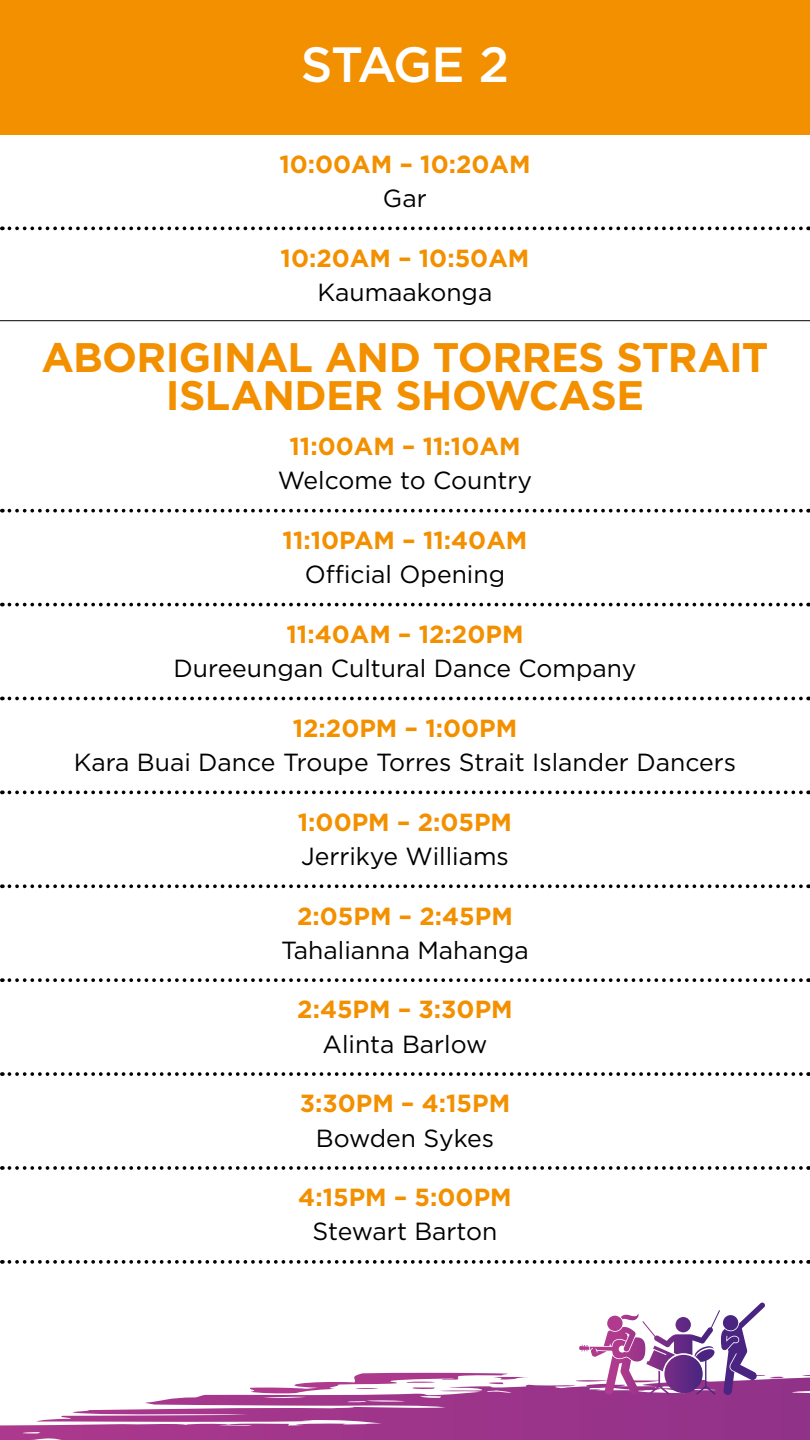
<style>
.page{position:relative;width:810px;height:1440px;background:#fff}
.page>*{position:absolute;margin:0;border:0;box-sizing:border-box;transform-origin:0 0}
.t1{font:500 49.5px "Gotham";letter-spacing:-.045em;color:#fff}
.Guide_Heading{font:700 41.25px/38.2px "Gotham";letter-spacing:-.015em;color:#f39000;text-align:center}
.Event_Text{font:24.75px "Gotham";color:#000}
.Time_Text{font:700 24.75px "Gotham";color:#f39000}
.Event_Text_Alt{font:24.75px "Gotham";color:#000}
</style>
<div class="page">
<div style="left:0;top:0;width:810px;height:135px;background:#f39000"></div>
<svg style="left:9px;top:226px;width:800px;height:4px"></svg>
<hr style="left:0;top:320px;width:810px;height:1px;background:#000">
<svg style="left:9px;top:509px;width:800px;height:4px"></svg>
<svg style="left:9px;top:603px;width:800px;height:3px"></svg>
<svg style="left:9px;top:697px;width:800px;height:3px"></svg>
<svg style="left:9px;top:790px;width:800px;height:4px"></svg>
<svg style="left:9px;top:884px;width:800px;height:4px"></svg>
<svg style="left:9px;top:978px;width:800px;height:4px"></svg>
<svg style="left:9px;top:1072px;width:800px;height:4px"></svg>
<svg style="left:9px;top:1166px;width:800px;height:4px"></svg>
<svg style="left:9px;top:1260px;width:800px;height:4px"></svg>
<svg style="left:0;top:1375px;width:810px;height:65px"></svg>
<svg style="left:247px;top:1373px;width:282px;height:21px"></svg>
<svg style="left:575px;top:1303px;width:212px;height:92px"></svg>
<p class="t1" style="left:301px;top:32px;width:210px">STAGE 2</p>
<p class="Time_Text" style="left:279px;top:148px;width:253px">10:00AM – 10:20AM</p>
<p class="Event_Text" style="left:383px;top:182px;width:46px">Gar</p>
<p class="Time_Text" style="left:281px;top:242px;width:250px">10:20AM – 10:50AM</p>
<p class="Event_Text_Alt" style="left:318px;top:276px;width:176px">Kaumaakonga</p>
<h1 class="Guide_Heading" style="left:42px;top:338px;width:728px">ABORIGINAL AND TORRES STRAIT<br>ISLANDER SHOWCASE</h1>
<p class="Time_Text" style="left:289px;top:430px;width:233px">11:00AM – 11:10AM</p>
<p class="Event_Text" style="left:278px;top:465px;width:256px">Welcome to Country</p>
<p class="Time_Text" style="left:283px;top:524px;width:246px">11:10PAM – 11:40AM</p>
<p class="Event_Text" style="left:305px;top:559px;width:202px">Official Opening</p>
<p class="Time_Text" style="left:287px;top:618px;width:238px">11:40AM – 12:20PM</p>
<p class="Event_Text" style="left:174px;top:652px;width:464px">Dureeungan Cultural Dance Company</p>
<p class="Time_Text" style="left:293px;top:712px;width:226px">12:20PM – 1:00PM</p>
<p class="Event_Text" style="left:74px;top:746px;width:664px">Kara Buai Dance Troupe Torres Strait Islander Dancers</p>
<p class="Time_Text" style="left:298px;top:806px;width:216px">1:00PM – 2:05PM</p>
<p class="Event_Text" style="left:301px;top:840px;width:209px">Jerrikye Williams</p>
<p class="Time_Text" style="left:297px;top:899px;width:217px">2:05PM – 2:45PM</p>
<p class="Event_Text" style="left:281px;top:934px;width:249px">Tahalianna Mahanga</p>
<p class="Time_Text" style="left:297px;top:993px;width:217px">2:45PM – 3:30PM</p>
<p class="Event_Text" style="left:323px;top:1028px;width:166px">Alinta Barlow</p>
<p class="Time_Text" style="left:300px;top:1087px;width:212px">3:30PM – 4:15PM</p>
<p class="Event_Text" style="left:316px;top:1122px;width:180px">Bowden Sykes</p>
<p class="Time_Text" style="left:298px;top:1181px;width:215px">4:15PM – 5:00PM</p>
<p class="Event_Text" style="left:312px;top:1216px;width:187px">Stewart Barton</p>
</div>
